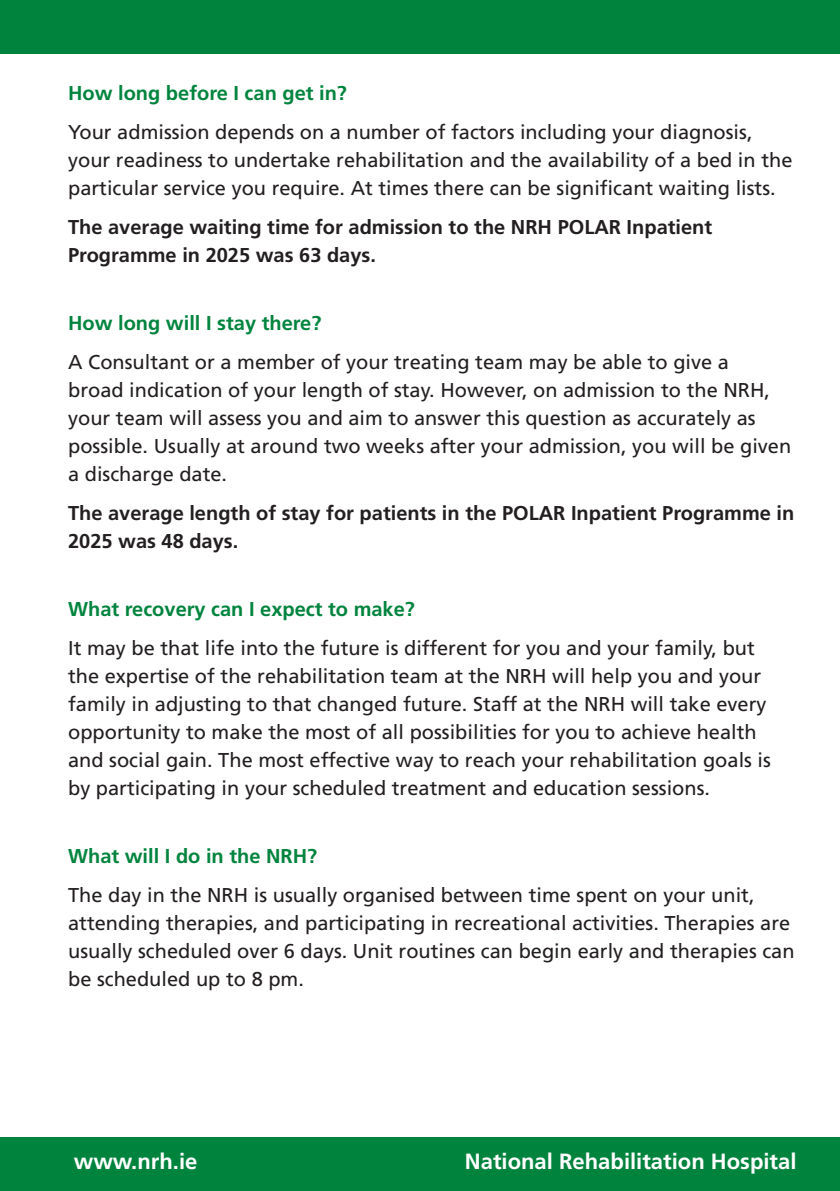
<style>
.page{position:relative;width:840px;height:1191px;background:#fff}
.page>*{position:absolute;margin:0;border:0;box-sizing:border-box;transform-origin:0 0}
.t1{font:700 22px "Frutiger LT Std";color:#fff}
.t2{font:20px/28px "Frutiger LT Std";color:#231f20}
.t3{font:700 20px/28px "Frutiger LT Std";color:#231f20}
.t4{font:700 20px "Frutiger LT Std";color:#00843d}
</style>
<div class="page">
<div style="left:0;top:0;width:839px;height:54px;background:#00843d"></div>
<div style="left:0;top:1137px;width:839px;height:54px;background:#00843d"></div>
<p class="t4" style="left:68px;top:81px;width:280px">How long before I can get in?</p>
<p class="t2" style="left:68px;top:118px;width:725px">Your admission depends on a number of factors including your diagnosis, your readiness to undertake rehabilitation and the availability of a bed in the particular service you require. At times there can be significant waiting lists.</p>
<p class="t3" style="left:68px;top:213px;width:645px">The average waiting time for admission to the NRH POLAR Inpatient<br>Programme in 2025 was 63 days.</p>
<p class="t4" style="left:68px;top:311px;width:255px">How long will I stay there?</p>
<p class="t2" style="left:68px;top:348px;width:724px">A Consultant or a member of your treating team may be able to give a<br>broad indication of your length of stay. However, on admission to the NRH, your team will assess you and aim to answer this question as accurately as possible. Usually at around two weeks after your admission, you will be given a discharge date.</p>
<p class="t3" style="left:68px;top:499px;width:727px">The average length of stay for patients in the POLAR Inpatient Programme in<br>2025 was 48 days.</p>
<p class="t4" style="left:68px;top:597px;width:348px">What recovery can I expect to make?</p>
<p class="t2" style="left:68px;top:634px;width:704px">It may be that life into the future is different for you and your family, but the expertise of the rehabilitation team at the NRH will help you and your family in adjusting to that changed future. Staff at the NRH will take every opportunity to make the most of all possibilities for you to achieve health and social gain. The most effective way to reach your rehabilitation goals is by participating in your scheduled treatment and education sessions.</p>
<p class="t4" style="left:68px;top:844px;width:250px">What will I do in the NRH?</p>
<p class="t2" style="left:68px;top:881px;width:727px">The day in the NRH is usually organised between time spent on your unit, attending therapies, and participating in recreational activities. Therapies are usually scheduled over 6 days. Unit routines can begin early and therapies can be scheduled up to 8 pm.</p>
<p class="t1" style="left:74px;top:1148px;width:125px">www.nrh.ie</p>
<p class="t1" style="left:464px;top:1148px;width:333px">National Rehabilitation Hospital</p>
</div>
